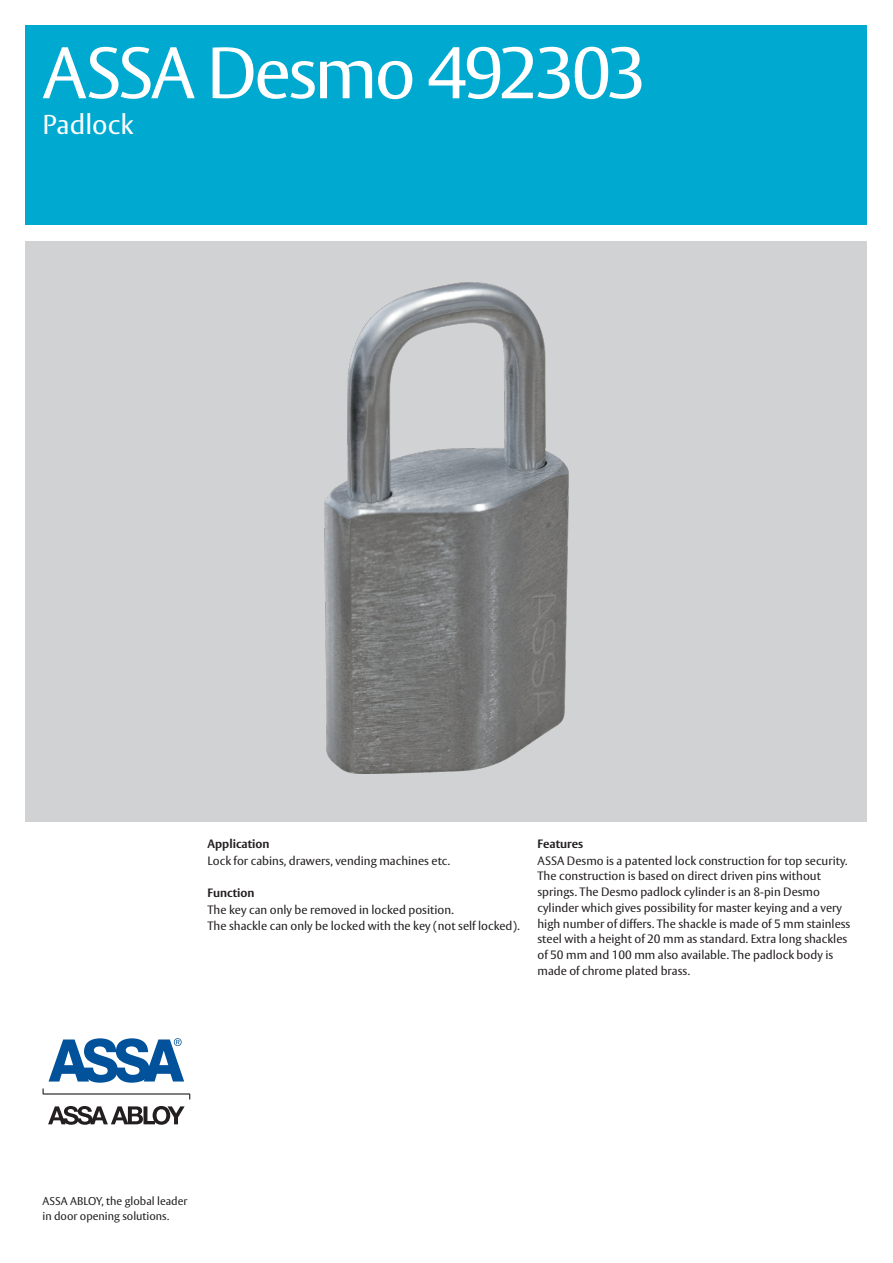
<style>
.page{position:relative;width:893px;height:1263px;background:#fff}
.page>*{position:absolute;margin:0;border:0;box-sizing:border-box;transform-origin:0 0}
.Huvudrubrik_framsida{font:72px "ASSA Vesta";letter-spacing:-.045em;color:#fff}
.Underrubrik_framsida{font:27px "ASSA Vesta";color:#fff}
.Brödtext{font:12px/15.8px "ASSA Vesta";color:#231f20}
.Brödtext_rubrik{font:700 12px "ASSA Vesta";color:#231f20}
.t1{font:11.25px "ASSA Vesta";color:#231f20}
</style>
<div class="page">
<div style="left:26px;top:242px;width:841px;height:580px;background:#d1d2d4"></div>
<div style="left:26px;top:26px;width:841px;height:199px;background:#00a9d0"></div>
<svg style="left:48px;top:1106px;width:137px;height:19px"></svg>
<svg style="left:43px;top:1038px;width:147px;height:61px"></svg>
<img style="left:325px;top:282px;width:243px;height:491px">
<p class="Huvudrubrik_framsida" style="left:43px;top:30px;width:606px">ASSA Desmo 492303</p>
<p class="Underrubrik_framsida" style="left:43px;top:108px;width:92px">Padlock</p>
<p class="Brödtext_rubrik" style="left:207px;top:837px;width:64px">Application</p>
<p class="Brödtext" style="left:207px;top:853px;width:244px">Lock for cabins, drawers, vending machines etc.</p>
<p class="Brödtext_rubrik" style="left:207px;top:886px;width:49px">Function</p>
<p class="Brödtext" style="left:207px;top:902px;width:248px">The key can only be removed in locked position.</p>
<p class="Brödtext" style="left:207px;top:919px;width:314px">The shackle can only be locked with the key (not self locked).</p>
<p class="Brödtext_rubrik" style="left:537px;top:837px;width:47px">Features</p>
<p class="Brödtext" style="left:537px;top:853px;width:314px">ASSA Desmo is a patented lock construction for top security.<br>The construction is based on direct driven pins without springs. The Desmo padlock cylinder is an 8-pin Desmo cylinder which gives possibility for master keying and a very high number of differs. The shackle is made of 5 mm stainless steel with a height of 20 mm as standard. Extra long shackles of 50 mm and 100 mm also available. The padlock body is made of chrome plated brass.</p>
<p class="t1" style="left:43px;top:1195px;width:147px">ASSA ABLOY, the global leader</p>
<p class="t1" style="left:43px;top:1210px;width:128px">in door opening solutions.</p>
</div>
